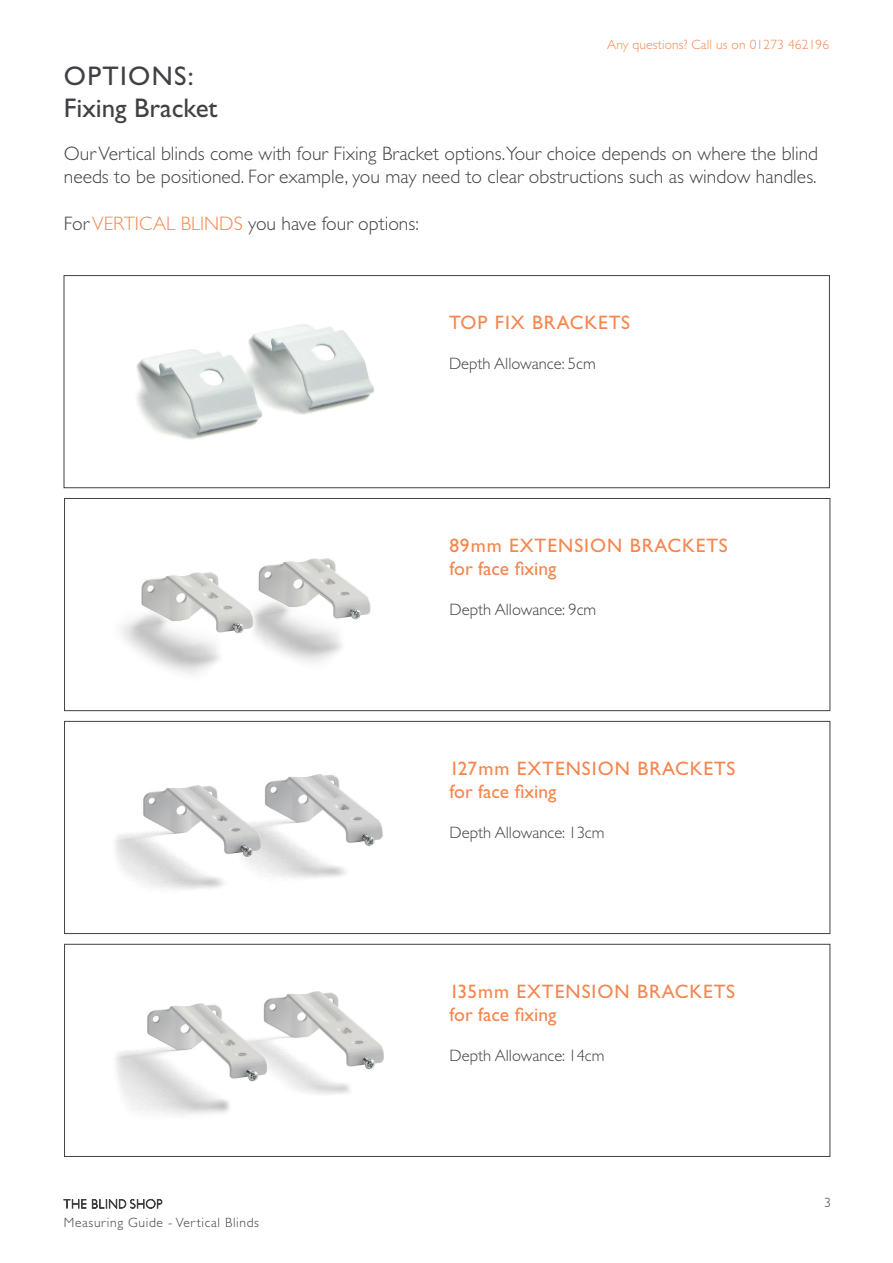
<style>
.page{position:relative;width:893px;height:1263px;background:#fff}
.page>*{position:absolute;margin:0;border:0;box-sizing:border-box;transform-origin:0 0}
.t1{font:27px/32.4px "Gill Sans";color:#3f4145}
.t2{font:300 19.5px/23.4px "Gill Sans";color:#3f4145}
.t3{font:19.5px/23.4px "Gill Sans";letter-spacing:.05em;color:#f5864f}
.t4{font:300 16.5px "Gill Sans";color:#3f4145}
.t5{font:300 13.5px "Gill Sans";letter-spacing:.01em;color:#f5864f}
.t6{font:300 13.5px "Gill Sans";letter-spacing:.05em;color:#3f4145}
.s1{color:#f5864f}
</style>
<div class="page">
<svg style="left:64px;top:1199px;width:22px;height:9px"></svg>
<svg style="left:92px;top:1199px;width:70px;height:9px"></svg>
<div style="left:64px;top:275px;width:766px;height:213px;border:1px solid #3f4145"></div>
<img style="left:136px;top:324px;width:238px;height:116px">
<div style="left:64px;top:498px;width:766px;height:213px;border:1px solid #3f4145"></div>
<img style="left:121px;top:558px;width:250px;height:117px">
<div style="left:64px;top:721px;width:766px;height:213px;border:1px solid #3f4145"></div>
<img style="left:115px;top:774px;width:268px;height:116px">
<div style="left:64px;top:944px;width:766px;height:213px;border:1px solid #3f4145"></div>
<img style="left:116px;top:991px;width:268px;height:125px">
<h1 class="t1" style="left:64px;top:59px;width:155px">OPTIONS:<br>Fixing Bracket</h1>
<p class="t5" style="left:607px;top:37px;width:223px">Any questions? Call us on 01273 462196</p>
<p class="t2" style="left:64px;top:141px;width:756px">Our Vertical blinds come with four Fixing Bracket options.Your choice depends on where the blind needs to be positioned. For example, you may need to clear obstructions such as window handles.</p>
<p class="t2" style="left:64px;top:212px;width:357px">For <span class="s1">VERTICAL BLINDS</span> you have four options:</p>
<p class="t3" style="left:449px;top:311px;width:182px">TOP FIX BRACKETS</p>
<p class="t4" style="left:449px;top:354px;width:148px">Depth Allowance: 5cm</p>
<p class="t3" style="left:450px;top:534px;width:280px">89mm EXTENSION BRACKETS for face fixing</p>
<p class="t4" style="left:450px;top:600px;width:148px">Depth Allowance: 9cm</p>
<p class="t3" style="left:450px;top:756px;width:287px">127mm EXTENSION BRACKETS for face fixing</p>
<p class="t4" style="left:450px;top:823px;width:156px">Depth Allowance: 13cm</p>
<p class="t6" style="left:64px;top:1215px;width:197px">Measuring Guide - Vertical Blinds</p>
<p class="t3" style="left:450px;top:979px;width:287px">135mm EXTENSION BRACKETS for face fixing</p>
<p class="t4" style="left:450px;top:1046px;width:156px">Depth Allowance: 14cm</p>
<p class="t6" style="left:824px;top:1195px;width:8px">3</p>
</div>
